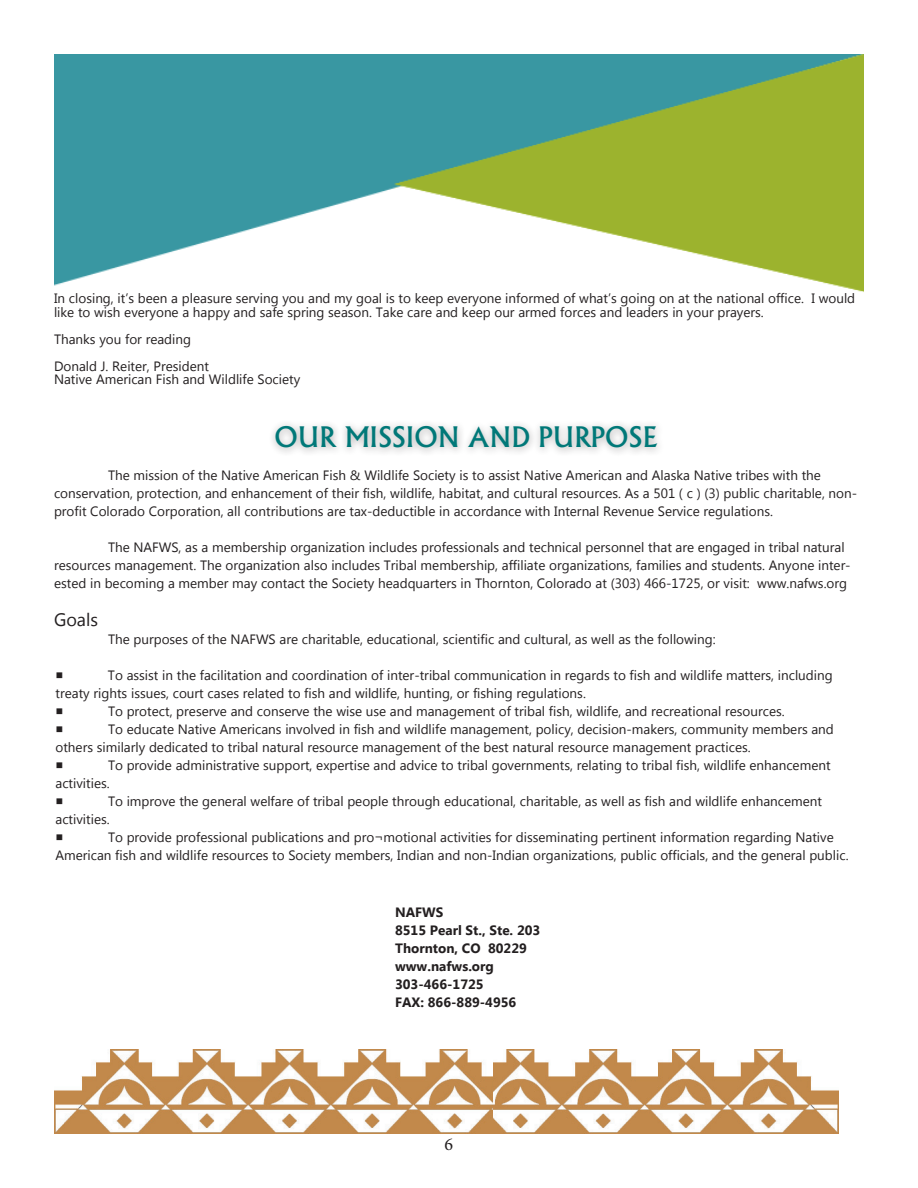
<style>
.page{position:relative;width:918px;height:1188px;background:#fff}
.page>*{position:absolute;margin:0;border:0;box-sizing:border-box;transform-origin:0 0}
.t1{font:500 27px "Albertus";color:#007878}
.t2{font:18px "Myanmar Text";color:#231f20}
.t3{font:18px "Minion Pro";color:#231f20}
.t4{font:13.5px/18px "Myanmar Text";color:#231f20}
.t5{font:700 13.5px/18px "Myanmar Text";color:#231f20}
</style>
<div class="page">
<img style="left:54px;top:1049px;width:439px;height:85px">
<img style="left:493px;top:1049px;width:346px;height:85px">
<img style="left:54px;top:54px;width:810px;height:238px">
<div style="left:269px;top:420px;width:396px;height:37px;background:#231f20;opacity:.38"></div>
<p class="t4" style="left:54px;top:292px;width:803px;line-height:13.5px">In closing, it’s been a pleasure serving you and my goal is to keep everyone informed of what’s going on at the national office. I would like to wish everyone a happy and safe spring season. Take care and keep our armed forces and leaders in your prayers.</p>
<p class="t4" style="left:54px;top:330px;width:139px">Thanks you for reading</p>
<p class="t4" style="left:54px;top:357px;width:157px">Donald J. Reiter, President</p>
<p class="t4" style="left:54px;top:371px;width:248px">Native American Fish and Wildlife Society</p>
<p class="t1" style="left:274px;top:421px;width:384px">OUR MISSION AND PURPOSE</p>
<p class="t4" style="left:54px;top:466px;width:805px;text-indent:54px">The mission of the Native American Fish &amp; Wildlife Society is to assist Native American and Alaska Native tribes with the conservation, protection, and enhancement of their fish, wildlife, habitat, and cultural resources. As a 501 ( c ) (3) public charitable, non&shy;profit Colorado Corporation, all contributions are tax-deductible in accordance with Internal Revenue Service regulations.</p>
<p class="t4" style="left:54px;top:538px;width:798px;text-indent:54px">The NAFWS, as a membership organization includes professionals and technical personnel that are engaged in tribal natural resources management. The organization also includes Tribal membership, affiliate organizations, families and students. Anyone inter&shy;ested in becoming a member may contact the Society headquarters in Thornton, Colorado at (303) 466-1725, or visit: www.nafws.org</p>
<p class="t2" style="left:54px;top:609px;width:46px">Goals</p>
<p class="t4" style="left:108px;top:630px;width:609px">The purposes of the NAFWS are charitable, educational, scientific and cultural, as well as the following:</p>
<p class="t4" style="left:56px;top:666px;width:10px">◼</p>
<p class="t4" style="left:56px;top:666px;width:779px;text-indent:52px">To assist in the facilitation and coordination of inter-tribal communication in regards to fish and wildlife matters, including treaty rights issues, court cases related to fish and wildlife, hunting, or fishing regulations.</p>
<p class="t4" style="left:56px;top:702px;width:10px">◼</p>
<p class="t4" style="left:108px;top:702px;width:678px">To protect, preserve and conserve the wise use and management of tribal fish, wildlife, and recreational resources.</p>
<p class="t4" style="left:56px;top:720px;width:10px">◼</p>
<p class="t4" style="left:56px;top:720px;width:780px;text-indent:52px">To educate Native Americans involved in fish and wildlife management, policy, decision-makers, community members and others similarly dedicated to tribal natural resource management of the best natural resource management practices.</p>
<p class="t4" style="left:56px;top:756px;width:10px">◼</p>
<p class="t4" style="left:56px;top:756px;width:777px;text-indent:52px">To provide administrative support, expertise and advice to tribal governments, relating to tribal fish, wildlife enhancement activities.</p>
<p class="t4" style="left:56px;top:792px;width:10px">◼</p>
<p class="t4" style="left:56px;top:792px;width:768px;text-indent:52px">To improve the general welfare of tribal people through educational, charitable, as well as fish and wildlife enhancement activities.</p>
<p class="t4" style="left:56px;top:828px;width:10px">◼</p>
<p class="t4" style="left:56px;top:828px;width:795px;text-indent:52px">To provide professional publications and pro¬motional activities for disseminating pertinent information regarding Native<br>American fish and wildlife resources to Society members, Indian and non-Indian organizations, public officials, and the general public.</p>
<p class="t5" style="left:395px;top:904px;width:50px">NAFWS</p>
<p class="t5" style="left:395px;top:922px;width:147px">8515 Pearl St., Ste. 203<br>Thornton, CO 80229</p>
<p class="t5" style="left:395px;top:958px;width:123px">www.nafws.org<br>303-466-1725<br>FAX: 866-889-4956</p>
<h2 class="t3" style="left:445px;top:1132px;width:10px">6</h2>
</div>
